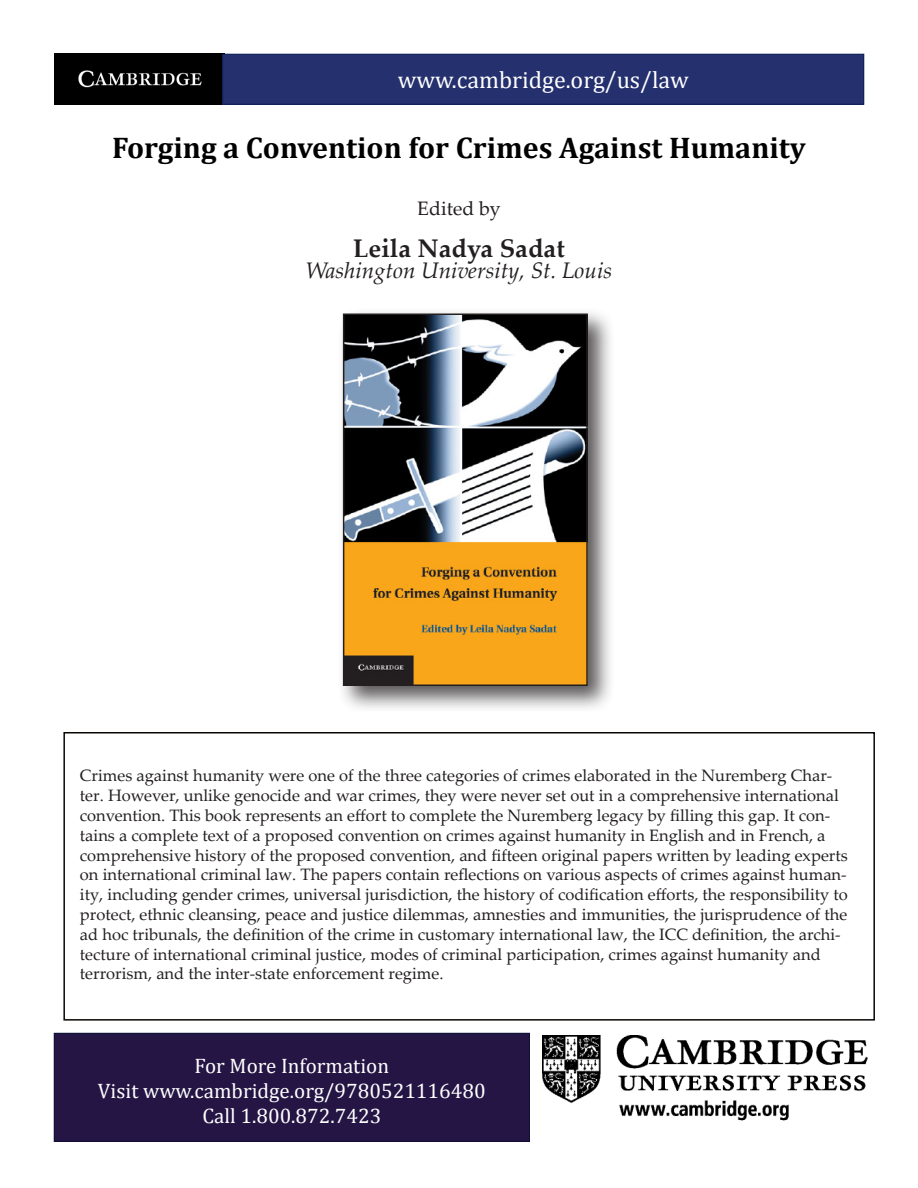
<style>
.page{position:relative;width:918px;height:1188px;background:#fff}
.page>*{position:absolute;margin:0;border:0;box-sizing:border-box;transform-origin:0 0}
.t1{font:700 30px "Cambria";color:#000}
.t2{font:700 25.5px "Palatino Linotype";color:#231f20}
.t3{font:24px "Cambria";color:#fff}
.t4{font:italic 22.5px "Palatino Linotype";color:#231f20}
.t5{font:21px "Cambria";color:#fff}
.t6{font:19.5px "Palatino Linotype";color:#231f20}
.t7{font:16.5px/19.8px "Palatino Linotype";color:#231f20}
</style>
<div class="page">
<img style="left:54px;top:54px;width:169px;height:50px">
<img style="left:543px;top:1036px;width:324px;height:85px">
<div style="left:54px;top:1033px;width:476px;height:109px;background:#251545"></div>
<div style="left:223px;top:54px;width:641px;height:50px;background:#25306e"></div>
<div style="left:223px;top:54px;width:641px;height:50px;border:1px solid #375265"></div>
<div style="left:337px;top:307px;width:278px;height:406px;background:#231f20;opacity:.75"></div>
<img style="left:346px;top:317px;width:239px;height:366px">
<div style="left:343px;top:314px;width:245px;height:372px;border:2px solid #231f20"></div>
<div style="left:63px;top:732px;width:812px;height:289px;border:2px solid #090604"></div>
<p class="t3" style="left:398px;top:66px;width:292px">www.cambridge.org/us/law</p>
<p class="t1" style="left:112px;top:127px;width:695px">Forging a Convention for Crimes Against Humanity</p>
<p class="t6" style="left:417px;top:194px;width:85px">Edited by</p>
<p class="t2" style="left:353px;top:230px;width:213px">Leila Nadya Sadat</p>
<p class="t4" style="left:306px;top:254px;width:308px">Washington University, St. Louis</p>
<p class="t7" style="left:80px;top:765px;width:769px">Crimes against humanity were one of the three categories of crimes elaborated in the Nuremberg Char&shy;ter. However, unlike genocide and war crimes, they were never set out in a comprehensive international convention. This book represents an effort to complete the Nuremberg legacy by filling this gap. It con&shy;tains a complete text of a proposed convention on crimes against humanity in English and in French, a comprehensive history of the proposed convention, and fifteen original papers written by leading experts on international criminal law. The papers contain reflections on various aspects of crimes against human&shy;ity, including gender crimes, universal jurisdiction, the history of codification efforts, the responsibility to protect, ethnic cleansing, peace and justice dilemmas, amnesties and immunities, the jurisprudence of the ad hoc tribunals, the definition of the crime in customary international law, the ICC definition, the archi&shy;tecture of international criminal justice, modes of criminal participation, crimes against humanity and terrorism, and the inter-state enforcement regime.</p>
<p class="t5" style="left:195px;top:1053px;width:196px">For More Information</p>
<p class="t5" style="left:98px;top:1078px;width:389px">Visit www.cambridge.org/9780521116480</p>
<p class="t5" style="left:202px;top:1104px;width:180px">Call 1.800.872.7423</p>
</div>
